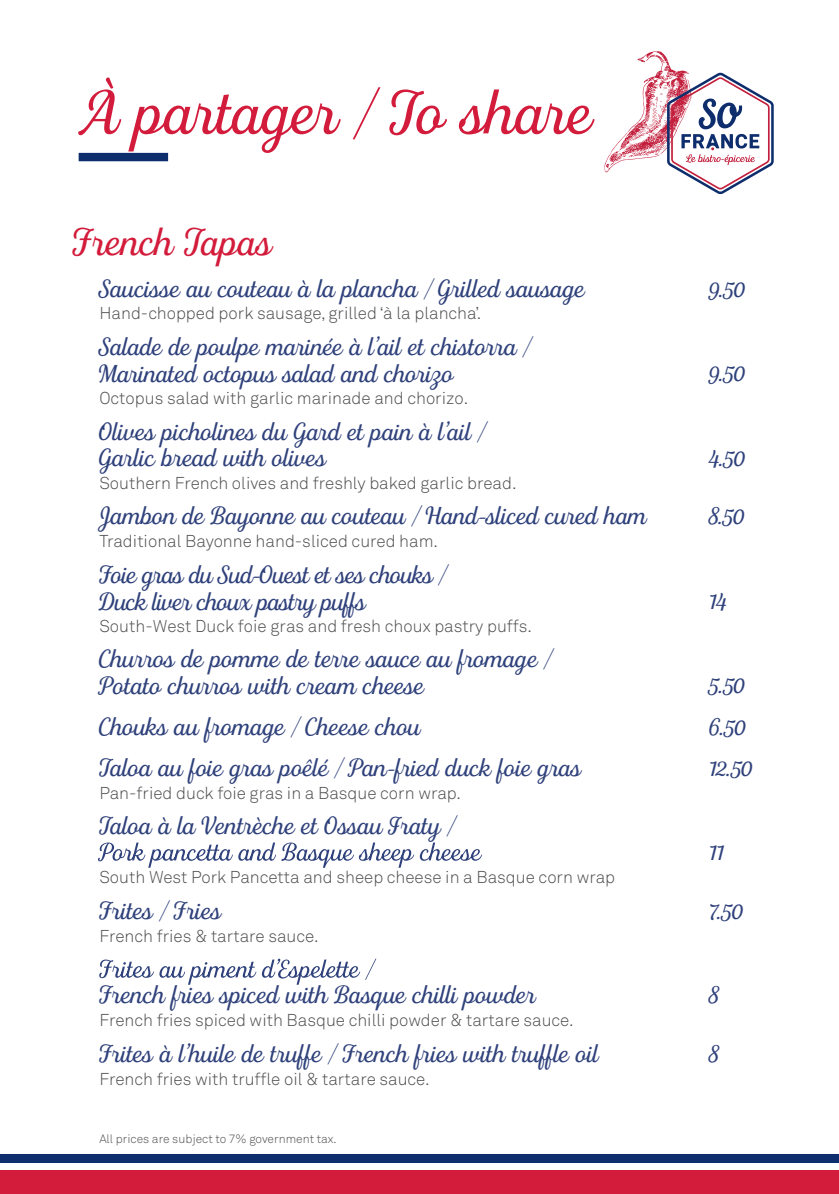
<style>
.page{position:relative;width:839px;height:1194px;background:#fff}
.page>*{position:absolute;margin:0;border:0;box-sizing:border-box;transform-origin:0 0}
.t1{font:64px "Fourth";color:#d31b3b}
.t2{font:40px "Fourth";color:#d31b3b}
.t3{font:26px/27.2px "Fourth";color:#2f417b}
.t4{font:26px/27.2px "Fourth";letter-spacing:-.025em;color:#2f417b}
.t5{font:300 17px "Akkurat";color:#4d4d4f}
.t6{font:300 12px "Akkurat";color:#4d4d4f}
</style>
<div class="page">
<div style="left:0;top:1170px;width:839px;height:23px;background:#d31b3b"></div>
<div style="left:0;top:1154px;width:839px;height:8px;background:#0d2d6c"></div>
<div style="left:79px;top:153px;width:89px;height:8px;background:#0d2d6c"></div>
<svg style="left:604px;top:51px;width:169px;height:143px"></svg>
<svg style="left:98px;top:842px;width:384px;height:25px"></svg>
<svg style="left:99px;top:958px;width:277px;height:26px"></svg>
<h1 class="t1" style="left:86px;top:76px;width:508px">À partager / To share</h1>
<h2 class="t2" style="left:73px;top:219px;width:201px">French Tapas</h2>
<p class="t3" style="left:99px;top:275px;width:487px">Saucisse au couteau à la plancha / Grilled sausage</p>
<p class="t3" style="left:709px;top:275px;width:37px">9.50</p>
<p class="t5" style="left:99px;top:303px;width:383px">Hand-chopped pork sausage, grilled ‘à la plancha’.</p>
<p class="t3" style="left:99px;top:334px;width:432px">Salade de poulpe marinée à l’ail et chistorra /<br>Marinated octopus salad and chorizo</p>
<p class="t5" style="left:99px;top:388px;width:370px">Octopus salad with garlic marinade and chorizo.</p>
<p class="t3" style="left:99px;top:419px;width:387px;line-height:26px">Olives picholines du Gard et pain à l’ail /<br>Garlic bread with olives</p>
<p class="t3" style="left:709px;top:360px;width:37px">9.50</p>
<p class="t3" style="left:709px;top:444px;width:37px">4.50</p>
<p class="t5" style="left:99px;top:472px;width:418px">Southern French olives and freshly baked garlic bread.</p>
<p class="t3" style="left:99px;top:503px;width:549px">Jambon de Bayonne au couteau / Hand-sliced cured ham</p>
<p class="t3" style="left:709px;top:503px;width:37px">8.50</p>
<p class="t5" style="left:99px;top:531px;width:340px">Traditional Bayonne hand-sliced cured ham.</p>
<p class="t4" style="left:99px;top:561px;width:348px">Foie gras du Sud-Ouest et ses chouks /<br>Duck liver choux pastry puffs</p>
<p class="t3" style="left:99px;top:646px;width:454px">Churros de pomme de terre sauce au fromage /<br>Potato churros with cream cheese</p>
<p class="t5" style="left:99px;top:615px;width:434px">South-West Duck foie gras and fresh choux pastry puffs.</p>
<p class="t3" style="left:709px;top:587px;width:19px">14</p>
<p class="t3" style="left:709px;top:672px;width:37px">5.50</p>
<p class="t3" style="left:99px;top:713px;width:323px">Chouks au fromage / Cheese chou</p>
<p class="t3" style="left:709px;top:713px;width:38px">6.50</p>
<p class="t3" style="left:99px;top:754px;width:483px">Taloa au foie gras poêlé / Pan-fried duck foie gras</p>
<p class="t3" style="left:709px;top:754px;width:45px">12.50</p>
<p class="t5" style="left:99px;top:782px;width:363px">Pan-fried duck foie gras in a Basque corn wrap.</p>
<p class="t3" style="left:99px;top:813px;width:357px">Taloa à la Ventrèche et Ossau Iraty /</p>
<p class="t3" style="left:709px;top:839px;width:16px">11</p>
<p class="t5" style="left:99px;top:867px;width:517px">South West Pork Pancetta and sheep cheese in a Basque corn wrap</p>
<p class="t3" style="left:99px;top:897px;width:123px">Frites / Fries</p>
<p class="t3" style="left:709px;top:897px;width:35px">7.50</p>
<p class="t5" style="left:99px;top:925px;width:221px">French fries &amp; tartare sauce.</p>
<p class="t3" style="left:99px;top:982px;width:438px">French fries spiced with Basque chilli powder</p>
<p class="t3" style="left:709px;top:982px;width:11px">8</p>
<p class="t5" style="left:99px;top:1010px;width:476px">French fries spiced with Basque chilli powder &amp; tartare sauce.</p>
<p class="t3" style="left:99px;top:1040px;width:501px">Frites à l’huile de truffe / French fries with truffle oil</p>
<p class="t3" style="left:709px;top:1040px;width:11px">8</p>
<p class="t5" style="left:99px;top:1068px;width:332px">French fries with truffle oil &amp; tartare sauce.</p>
<p class="t6" style="left:99px;top:1131px;width:239px">All prices are subject to 7% government tax.</p>
</div>
